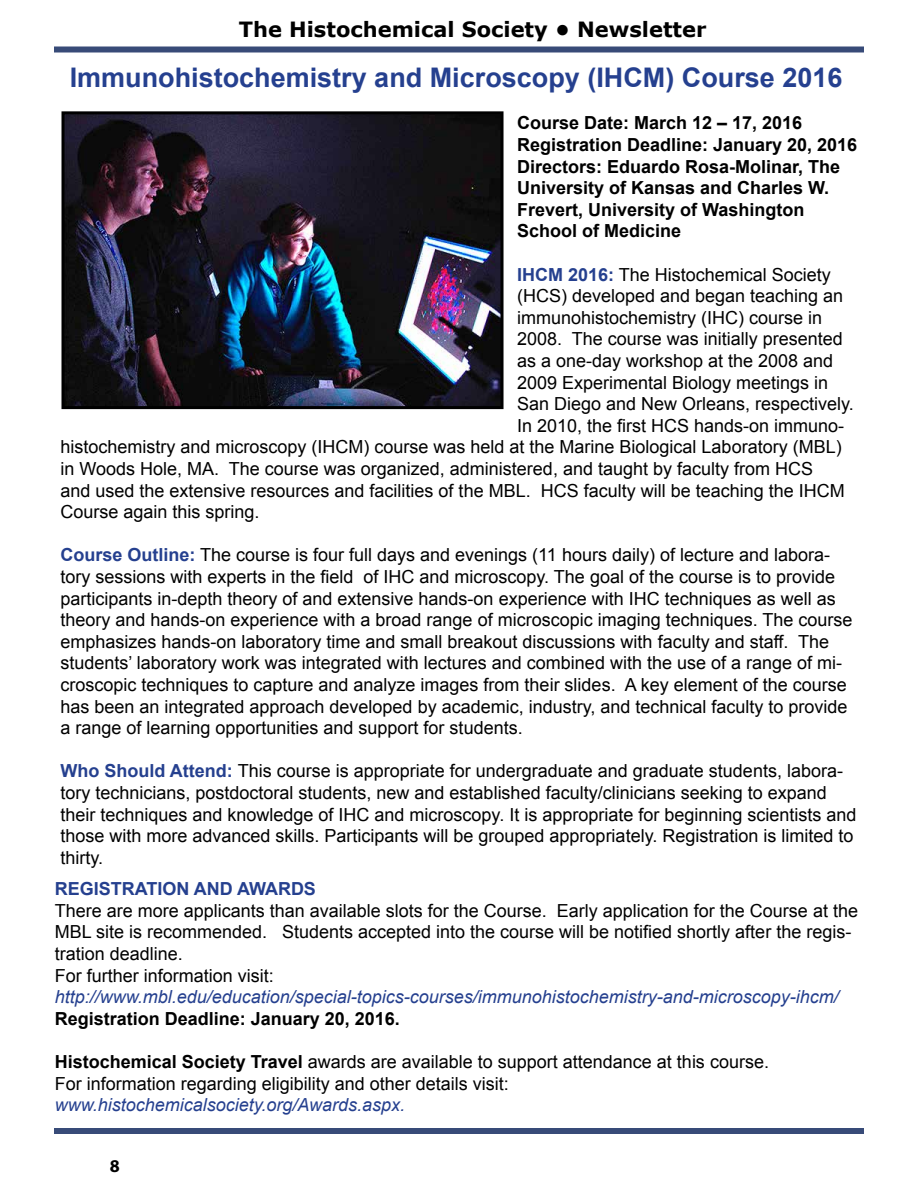
<style>
.page{position:relative;width:918px;height:1188px;background:#fff}
.page>*{position:absolute;margin:0;border:0;box-sizing:border-box;transform-origin:0 0}
.t1{font:700 27px "Arial";color:#25408f}
.t2{font:700 21px "Verdana";color:#000}
.t3{font:18px/21.6px "Arial";color:#000}
.t4{font:700 18px/21.6px "Arial";color:#000}
.t5{font:italic 18px "Arial";color:#25408f}
.t6{font:700 18px "Arial";color:#25408f}
.t7{font:700 18px "Myriad Pro";color:#000}
.s1{font-weight:700;color:#25408f}
.s2{font-weight:700}
</style>
<div class="page">
<div style="left:54px;top:46px;width:810px;height:6px;background:#384b78"></div>
<div style="left:54px;top:1128px;width:810px;height:6px;background:#384b78"></div>
<img style="left:66px;top:115px;width:434px;height:290px">
<div style="left:62px;top:111px;width:442px;height:298px;border:3px solid #000"></div>
<p class="t2" style="left:239px;top:14px;width:469px">The Histochemical Society • Newsletter</p>
<h1 class="t1" style="left:70px;top:59px;width:774px">Immunohistochemistry and Microscopy (IHCM) Course 2016</h1>
<p class="t4" style="left:517px;top:113px;width:342px">Course Date: March 12 – 17, 2016<br>Registration Deadline: January 20, 2016<br>Directors: Eduardo Rosa-Molinar, The University of Kansas and Charles W.<br>Frevert, University of Washington School of Medicine</p>
<p class="t3" style="left:517px;top:264px;width:315px"><span class="s1">IHCM 2016:</span> The Histochemical Society</p>
<p class="t3" style="left:517px;top:285px;width:328px">(HCS) developed and began teaching an</p>
<p class="t3" style="left:517px;top:307px;width:307px">immunohistochemistry (IHC) course in</p>
<p class="t3" style="left:517px;top:329px;width:327px">2008. The course was initially presented</p>
<p class="t3" style="left:517px;top:350px;width:318px">as a one-day workshop at the 2008 and</p>
<p class="t3" style="left:517px;top:372px;width:313px">2009 Experimental Biology meetings in</p>
<p class="t3" style="left:517px;top:393px;width:338px">San Diego and New Orleans, respectively.</p>
<p class="t3" style="left:517px;top:415px;width:329px">In 2010, the first HCS hands-on immuno-</p>
<p class="t3" style="left:60px;top:437px;width:783px">histochemistry and microscopy (IHCM) course was held at the Marine Biological Laboratory (MBL)</p>
<p class="t3" style="left:60px;top:458px;width:754px">in Woods Hole, MA. The course was organized, administered, and taught by faculty from HCS</p>
<p class="t3" style="left:60px;top:480px;width:786px">and used the extensive resources and facilities of the MBL. HCS faculty will be teaching the IHCM</p>
<p class="t3" style="left:60px;top:501px;width:201px">Course again this spring.</p>
<p class="t3" style="left:60px;top:545px;width:794px"><span class="s1">Course Outline:</span> The course is four full days and evenings (11 hours daily) of lecture and labora&shy;tory sessions with experts in the field of IHC and microscopy. The goal of the course is to provide participants in-depth theory of and extensive hands-on experience with IHC techniques as well as theory and hands-on experience with a broad range of microscopic imaging techniques. The course emphasizes hands-on laboratory time and small breakout discussions with faculty and staff. The students’ laboratory work was integrated with lectures and combined with the use of a range of mi&shy;croscopic techniques to capture and analyze images from their slides. A key element of the course has been an integrated approach developed by academic, industry, and technical faculty to provide a range of learning opportunities and support for students.</p>
<p class="t3" style="left:60px;top:761px;width:798px"><span class="s1">Who Should Attend:</span> This course is appropriate for undergraduate and graduate students, labora&shy;tory technicians, postdoctoral students, new and established faculty/clinicians seeking to expand their techniques and knowledge of IHC and microscopy. It is appropriate for beginning scientists and those with more advanced skills. Participants will be grouped appropriately. Registration is limited to thirty.</p>
<p class="t6" style="left:55px;top:877px;width:263px">REGISTRATION AND AWARDS</p>
<p class="t3" style="left:55px;top:900px;width:805px">There are more applicants than available slots for the Course. Early application for the Course at the MBL site is recommended. Students accepted into the course will be notified shortly after the regis&shy;tration deadline.<br>For further information visit:</p>
<p class="t5" style="left:55px;top:985px;width:786px">http://www.mbl.edu/education/special-topics-courses/immunohistochemistry-and-microscopy-ihcm/</p>
<p class="t4" style="left:55px;top:1008px;width:347px">Registration Deadline: January 20, 2016.</p>
<p class="t3" style="left:55px;top:1051px;width:716px"><span class="s2">Histochemical Society Travel</span> awards are available to support attendance at this course.<br>For information regarding eligibility and other details visit:</p>
<p class="t5" style="left:55px;top:1093px;width:352px">www.histochemicalsociety.org/Awards.aspx.</p>
<p class="t7" style="left:110px;top:1154px;width:11px">8</p>
</div>
